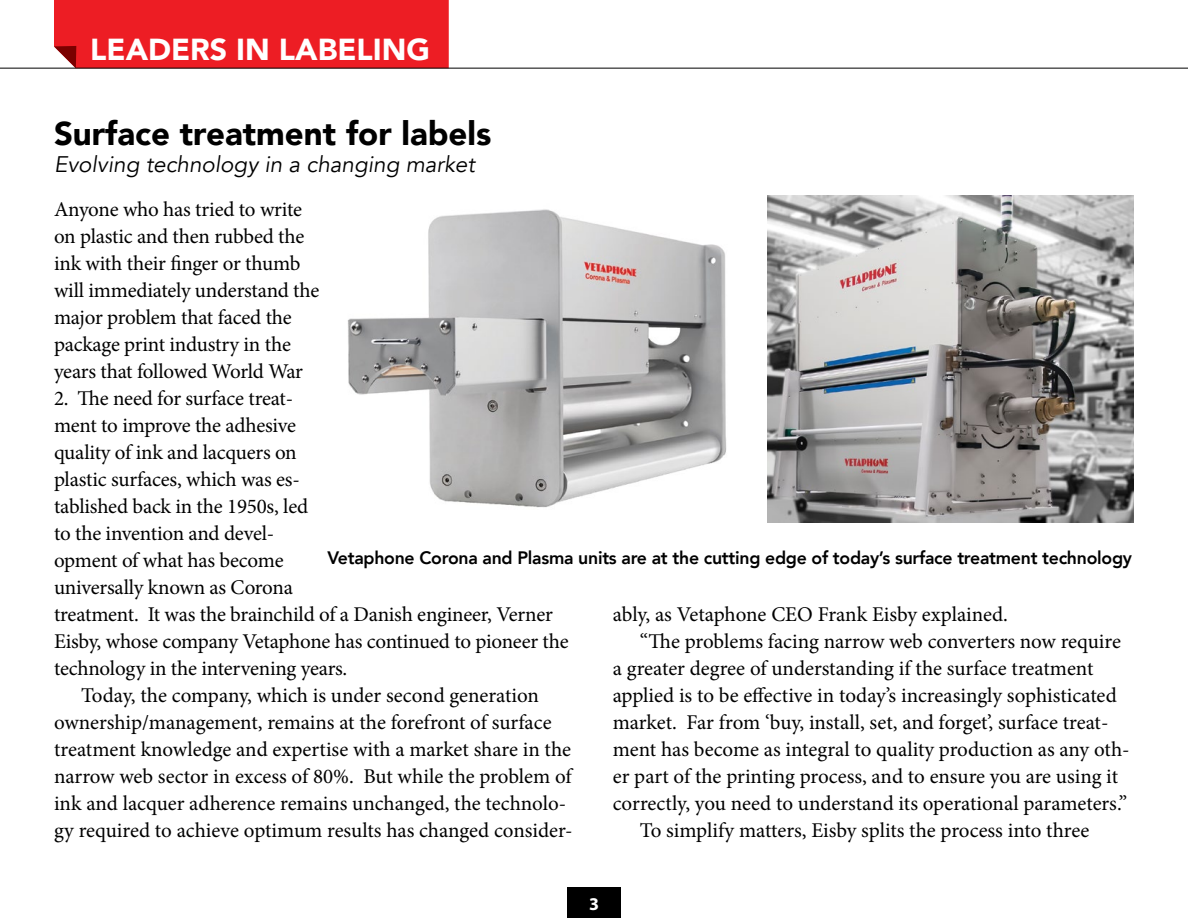
<style>
.page{position:relative;width:1188px;height:918px;background:#fff}
.page>*{position:absolute;margin:0;border:0;box-sizing:border-box;transform-origin:0 0}
.t1{font:900 33px "Avenir";color:#000}
.t2{font:900 30.3px "Avenir";color:#fff}
.t3{font:italic 22.5px "Avenir";color:#000}
.t4{font:21px/27px "Minion Pro";letter-spacing:-.005em;color:#000}
.t5{font:800 18px "Avenir";letter-spacing:-.015em;color:#000}
.t6{font:700 18px "Myriad Pro";color:#fff}
</style>
<div class="page">
<div style="left:567px;top:887px;width:54px;height:31px;background:#000"></div>
<div style="left:54px;top:0;width:395px;height:68px;background:#ed1d24"></div>
<hr style="left:0;top:68px;width:1188px;height:1px;background:#000">
<img style="left:348px;top:209px;width:379px;height:299px">
<img style="left:767px;top:196px;width:367px;height:326px">
<h2 class="t2" style="left:90px;top:24px;width:341px">LEADERS IN LABELING</h2>
<h1 class="t1" style="left:54px;top:105px;width:439px">Surface treatment for labels</h1>
<p class="t3" style="left:54px;top:151px;width:422px">Evolving technology in a changing market</p>
<p class="t4" style="left:54px;top:196px;width:267px">Anyone who has tried to write on plastic and then rubbed the ink with their finger or thumb will immediately understand the major problem that faced the package print industry in the years that followed World War</p>
<p class="t4" style="left:54px;top:385px;width:516px">2. The need for surface treat-<br>ment to improve the adhesive<br>quality of ink and lacquers on<br>plastic surfaces, which was es-<br>tablished back in the 1950s, led<br>to the invention and devel-<br>opment of what has become<br>universally known as Corona<br>treatment. It was the brainchild of a Danish engineer, Verner Eisby, whose company Vetaphone has continued to pioneer the technology in the intervening years.</p>
<p class="t4" style="left:54px;top:682px;width:520px;text-indent:27px">Today, the company, which is under second generation ownership/management, remains at the forefront of surface treatment knowledge and expertise with a market share in the narrow web sector in excess of 80%. But while the problem of ink and lacquer adherence remains unchanged, the technolo&shy;gy required to achieve optimum results has changed consider-</p>
<p class="t5" style="left:327px;top:544px;width:806px">Vetaphone Corona and Plasma units are at the cutting edge of today’s surface treatment technology</p>
<p class="t4" style="left:613px;top:601px;width:397px">ably, as Vetaphone CEO Frank Eisby explained.</p>
<p class="t4" style="left:640px;top:628px;width:483px">“The problems facing narrow web converters now require</p>
<p class="t4" style="left:613px;top:655px;width:482px">a greater degree of understanding if the surface treatment</p>
<p class="t4" style="left:613px;top:682px;width:506px">applied is to be effective in today’s increasingly sophisticated</p>
<p class="t4" style="left:613px;top:709px;width:497px">market. Far from ‘buy, install, set, and forget’, surface treat-</p>
<p class="t4" style="left:613px;top:736px;width:518px">ment has become as integral to quality production as any oth-</p>
<p class="t4" style="left:613px;top:763px;width:507px">er part of the printing process, and to ensure you are using it</p>
<p class="t4" style="left:613px;top:790px;width:516px">correctly, you need to understand its operational parameters.”</p>
<p class="t4" style="left:640px;top:817px;width:451px">To simplify matters, Eisby splits the process into three</p>
<p class="t6" style="left:589px;top:892px;width:11px">3</p>
</div>
